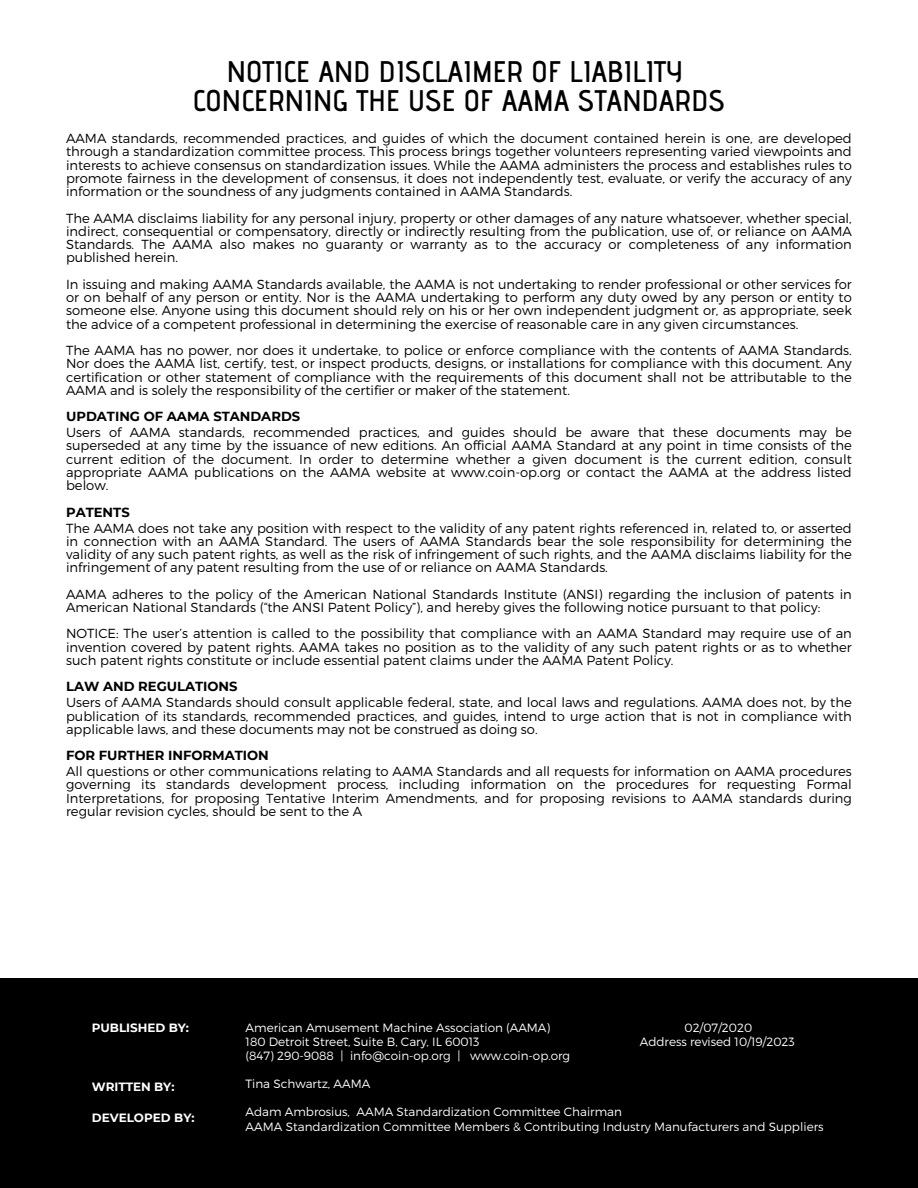
<style>
.page{position:relative;width:918px;height:1188px;background:#fff}
.page>*{position:absolute;margin:0;border:0;box-sizing:border-box;transform-origin:0 0}
.t1{font:600 29.85px "Advent Pro";color:#000}
.t2{font:300 13.2px/13.2px "Montserrat";color:#000;text-align:justify}
.t3{font:700 13.2px "Montserrat";color:#000}
.t4{font:300 12px "Montserrat";color:#fff}
.t5{font:700 12px "Montserrat";color:#fff}
</style>
<div class="page">
<div style="left:0;top:978px;width:918px;height:210px;background:#000"></div>
<p class="t1" style="left:227px;top:54px;width:457px">NOTICE AND DISCLAIMER OF LIABILITY</p>
<p class="t1" style="left:193px;top:82px;width:534px">CONCERNING THE USE OF AAMA STANDARDS</p>
<p class="t2" style="left:66px;top:131px;width:787px">AAMA standards, recommended practices, and guides of which the document contained herein is one, are developed through a standardization committee process. This process brings together volunteers representing varied viewpoints and interests to achieve consensus on standardization issues. While the AAMA administers the process and establishes rules to promote fairness in the development of consensus, it does not independently test, evaluate, or verify the accuracy of any information or the soundness of any judgments contained in AAMA Standards.</p>
<p class="t2" style="left:66px;top:211px;width:787px">The AAMA disclaims liability for any personal injury, property or other damages of any nature whatsoever, whether special, indirect, consequential or compensatory, directly or indirectly resulting from the publication, use of, or reliance on AAMA Standards. The AAMA also makes no guaranty or warranty as to the accuracy or completeness of any information published herein.</p>
<p class="t2" style="left:66px;top:277px;width:787px">In issuing and making AAMA Standards available, the AAMA is not undertaking to render professional or other services for or on behalf of any person or entity. Nor is the AAMA undertaking to perform any duty owed by any person or entity to someone else. Anyone using this document should rely on his or her own independent judgment or, as appropriate, seek the advice of a competent professional in determining the exercise of reasonable care in any given circumstances.</p>
<p class="t2" style="left:66px;top:343px;width:787px">The AAMA has no power, nor does it undertake, to police or enforce compliance with the contents of AAMA Standards.<br>Nor does the AAMA list, certify, test, or inspect products, designs, or installations for compliance with this document. Any certification or other statement of compliance with the requirements of this document shall not be attributable to the AAMA and is solely the responsibility of the certifier or maker of the statement.</p>
<p class="t3" style="left:66px;top:408px;width:236px">UPDATING OF AAMA STANDARDS</p>
<p class="t2" style="left:66px;top:425px;width:787px">Users of AAMA standards, recommended practices, and guides should be aware that these documents may be superseded at any time by the issuance of new editions. An official AAMA Standard at any point in time consists of the current edition of the document. In order to determine whether a given document is the current edition, consult appropriate AAMA publications on the AAMA website at www.coin-op.org or contact the AAMA at the address listed below.</p>
<p class="t3" style="left:66px;top:504px;width:65px">PATENTS</p>
<p class="t2" style="left:66px;top:521px;width:787px">The AAMA does not take any position with respect to the validity of any patent rights referenced in, related to, or asserted in connection with an AAMA Standard. The users of AAMA Standards bear the sole responsibility for determining the validity of any such patent rights, as well as the risk of infringement of such rights, and the AAMA disclaims liability for the infringement of any patent resulting from the use of or reliance on AAMA Standards.</p>
<p class="t2" style="left:66px;top:587px;width:787px">AAMA adheres to the policy of the American National Standards Institute (ANSI) regarding the inclusion of patents in<br>American National Standards (“the ANSI Patent Policy”), and hereby gives the following notice pursuant to that policy:</p>
<p class="t2" style="left:66px;top:627px;width:787px">NOTICE: The user’s attention is called to the possibility that compliance with an AAMA Standard may require use of an invention covered by patent rights. AAMA takes no position as to the validity of any such patent rights or as to whether such patent rights constitute or include essential patent claims under the AAMA Patent Policy.</p>
<p class="t3" style="left:66px;top:679px;width:173px">LAW AND REGULATIONS</p>
<p class="t2" style="left:66px;top:695px;width:787px">Users of AAMA Standards should consult applicable federal, state, and local laws and regulations. AAMA does not, by the publication of its standards, recommended practices, and guides, intend to urge action that is not in compliance with applicable laws, and these documents may not be construed as doing so.</p>
<p class="t3" style="left:66px;top:748px;width:204px">FOR FURTHER INFORMATION</p>
<p class="t2" style="left:66px;top:764px;width:787px">All questions or other communications relating to AAMA Standards and all requests for information on AAMA procedures governing its standards development process, including information on the procedures for requesting Formal Interpretations, for proposing Tentative Interim Amendments, and for proposing revisions to AAMA standards during regular revision cycles, should be sent to the A</p>
<p class="t5" style="left:92px;top:1020px;width:99px">PUBLISHED BY:</p>
<p class="t5" style="left:92px;top:1079px;width:84px">WRITTEN BY:</p>
<p class="t5" style="left:92px;top:1110px;width:104px">DEVELOPED BY:</p>
<p class="t4" style="left:246px;top:1019px;width:306px">American Amusement Machine Association (AAMA)</p>
<p class="t4" style="left:685px;top:1019px;width:69px">02/07/2020</p>
<p class="t4" style="left:246px;top:1034px;width:235px">180 Detroit Street, Suite B, Cary, IL 60013</p>
<p class="t4" style="left:640px;top:1034px;width:156px">Address revised 10/19/2023</p>
<p class="t4" style="left:246px;top:1048px;width:326px">(847) 290-9088 | info@coin-op.org | www.coin-op.org</p>
<p class="t4" style="left:246px;top:1076px;width:126px">Tina Schwartz, AAMA</p>
<p class="t4" style="left:246px;top:1104px;width:378px">Adam Ambrosius, AAMA Standardization Committee Chairman</p>
<p class="t4" style="left:246px;top:1119px;width:579px">AAMA Standardization Committee Members &amp; Contributing Industry Manufacturers and Suppliers</p>
</div>
